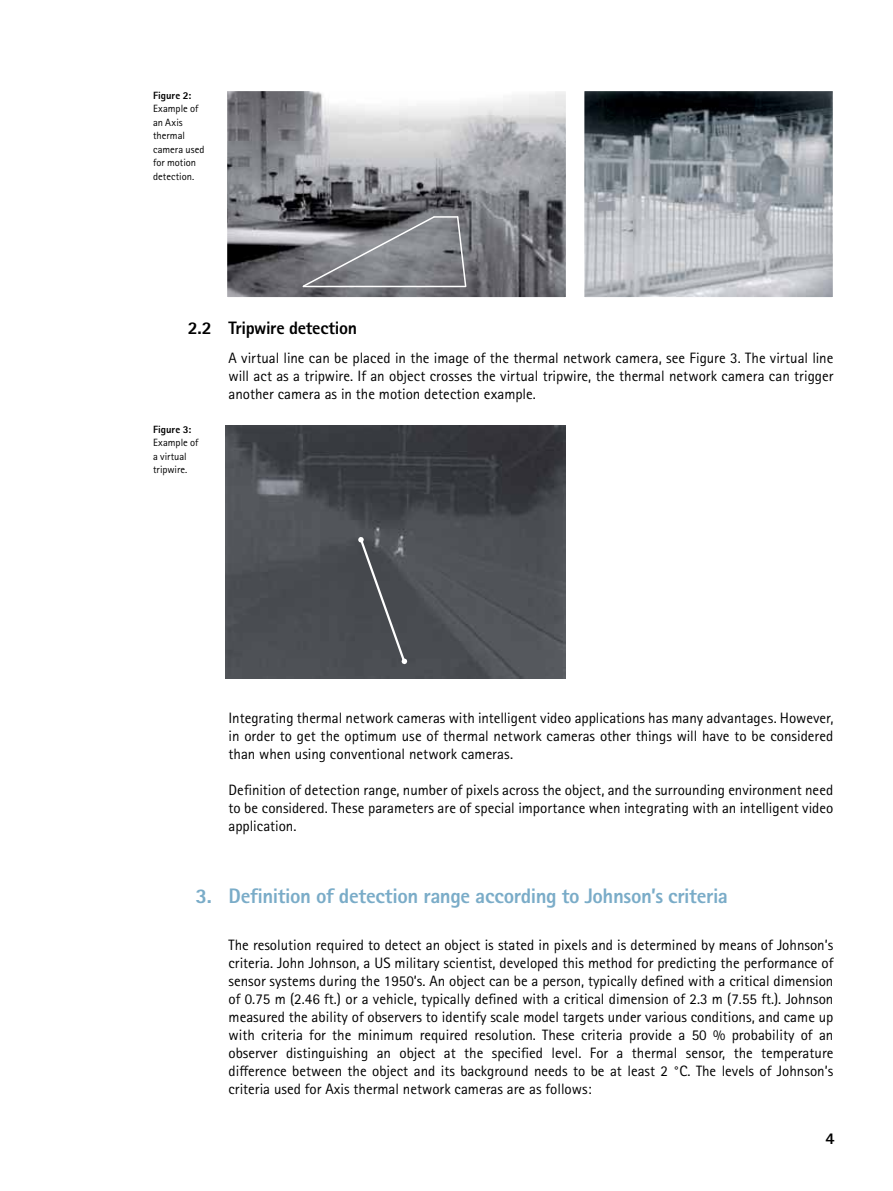
<style>
.page{position:relative;width:893px;height:1191px;background:#fff}
.page>*{position:absolute;margin:0;border:0;box-sizing:border-box;transform-origin:0 0}
.t1{font:800 21px "Rotis Sans Serif Pro";letter-spacing:-.02em;color:#7aacc8}
.t2{font:800 18px "Rotis Sans Serif Pro";letter-spacing:-.02em;color:#000}
.t3{font:800 16.5px "Rotis Sans Serif Pro";color:#000}
.t4{font:15px/18px "Rotis Sans Serif Pro";color:#000;text-align:justify}
.t5{font:10.5px/13.5px "Rotis Sans Serif Pro";color:#000}
.t6{font:800 10.5px "Rotis Sans Serif Pro";color:#000}
</style>
<div class="page">
<img style="left:586px;top:93px;width:245px;height:202px">
<div style="left:583px;top:90px;width:251px;height:208px;border:2px solid #fff"></div>
<img style="left:226px;top:425px;width:340px;height:253px">
<img style="left:229px;top:93px;width:335px;height:202px">
<div style="left:226px;top:90px;width:341px;height:208px;border:2px solid #fff"></div>
<hr style="left:434px;top:216px;width:24px;height:2px;background:#fff">
<svg style="left:301px;top:215px;width:135px;height:73px;background:#787a7e"></svg>
<svg style="left:456px;top:215px;width:11px;height:73px"></svg>
<hr style="left:303px;top:286px;width:162px;height:1px;background:#fff">
<svg style="left:358px;top:537px;width:72px;height:127px;background:#515459"></svg>
<p class="t6" style="left:153px;top:88px;width:40px">Figure 2:</p>
<p class="t5" style="left:153px;top:102px;width:53px">Example of an Axis thermal camera used for motion detection.</p>
<p class="t2" style="left:188px;top:317px;width:171px">2.2 Tripwire detection</p>
<p class="t4" style="left:229px;top:349px;width:606px">A virtual line can be placed in the image of the thermal network camera, see Figure 3. The virtual line will act as a tripwire. If an object crosses the virtual tripwire, the thermal network camera can trigger another camera as in the motion detection example.</p>
<p class="t6" style="left:153px;top:422px;width:40px">Figure 3:</p>
<p class="t5" style="left:153px;top:436px;width:47px">Example of a virtual tripwire.</p>
<p class="t4" style="left:229px;top:709px;width:606px">Integrating thermal network cameras with intelligent video applications has many advantages. However, in order to get the optimum use of thermal network cameras other things will have to be considered than when using conventional network cameras.</p>
<p class="t4" style="left:229px;top:781px;width:606px">Definition of detection range, number of pixels across the object, and the surrounding environment need to be considered. These parameters are of special importance when integrating with an intelligent video application.</p>
<h1 class="t1" style="left:196px;top:882px;width:534px">3. Definition of detection range according to Johnson’s criteria</h1>
<p class="t4" style="left:229px;top:935px;width:606px">The resolution required to detect an object is stated in pixels and is determined by means of Johnson’s criteria. John Johnson, a US military scientist, developed this method for predicting the performance of sensor systems during the 1950’s. An object can be a person, typically defined with a critical dimension of 0.75 m (2.46 ft.) or a vehicle, typically defined with a critical dimension of 2.3 m (7.55 ft.). Johnson measured the ability of observers to identify scale model targets under various conditions, and came up with criteria for the minimum required resolution. These criteria provide a 50 % probability of an observer distinguishing an object at the specified level. For a thermal sensor, the temperature difference between the object and its background needs to be at least 2 °C. The levels of Johnson’s criteria used for Axis thermal network cameras are as follows:</p>
<p class="t3" style="left:825px;top:1128px;width:11px">4</p>
</div>
